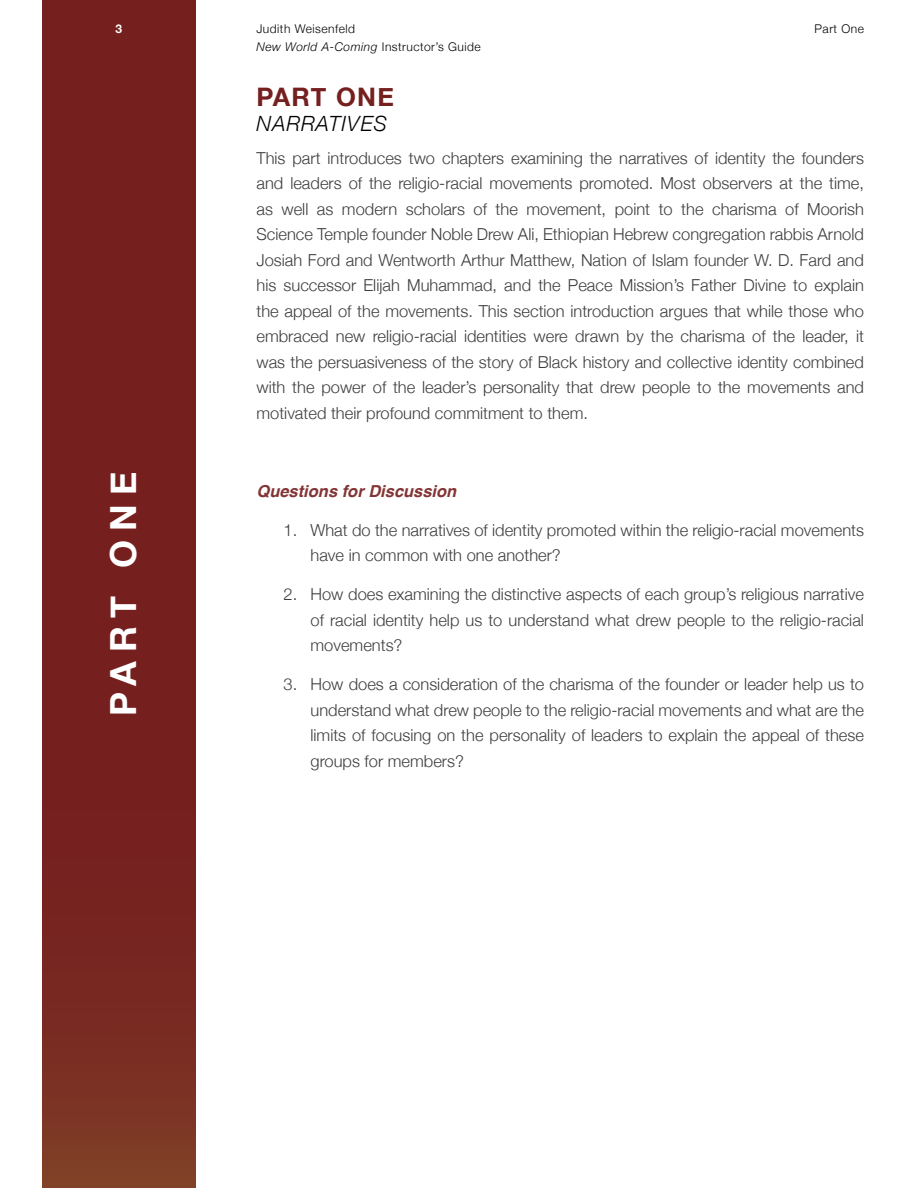
<style>
.page{position:relative;width:918px;height:1188px;background:#fff}
.page>*{position:absolute;margin:0;border:0;box-sizing:border-box;transform-origin:0 0}
.t1{font:700 36px "Helvetica Neue";letter-spacing:.24em;color:#fff}
.t2{font:700 25.5px "Helvetica Neue";letter-spacing:.05em;color:#751f1f}
.t3{font:italic 300 21px "Helvetica Neue";letter-spacing:.05em;color:#000}
.Text{font:300 16.5px/25.5px "Helvetica Neue";color:#3e3e3f;text-align:justify}
.Text-2{font:italic 700 16.5px "Helvetica";color:#833535}
.cover__biblio{font:300 12px/18px "Helvetica Neue";letter-spacing:.04em;color:#000}
.t4{font:700 12px "Helvetica Neue";color:#fff}
.s1{font-style:italic}
</style>
<div class="page">
<svg style="left:42px;top:0;width:153px;height:1188px;background:#76231f"></svg>
<p class="cover__biblio" style="left:815px;top:19px;width:51px">Part One</p>
<p class="t4" style="left:115px;top:20px;width:8px">3</p>
<p class="cover__biblio" style="left:256px;top:19px;width:226px">Judith Weisenfeld<br><span class="s1">New World A-Coming</span> Instructor’s Guide</p>
<p class="t2" style="left:256px;top:77px;width:139px">PART ONE</p>
<p class="t3" style="left:256px;top:107px;width:132px">NARRATIVES</p>
<p class="Text" style="left:256px;top:144px;width:609px">This part introduces two chapters examining the narratives of identity the founders and leaders of the religio-racial movements promoted. Most observers at the time, as well as modern scholars of the movement, point to the charisma of Moorish Science Temple founder Noble Drew Ali, Ethiopian Hebrew congregation rabbis Arnold Josiah Ford and Wentworth Arthur Matthew, Nation of Islam founder W. D. Fard and his successor Elijah Muhammad, and the Peace Mission’s Father Divine to explain the appeal of the movements. This section introduction argues that while those who embraced new religio-racial identities were drawn by the charisma of the leader, it was the persuasiveness of the story of Black history and collective identity combined with the power of the leader’s personality that drew people to the movements and motivated their profound commitment to them.</p>
<p class="t1" style="left:95px;top:716px;width:246px;rotate:-90deg">PART ONE</p>
<p class="Text-2" style="left:256px;top:477px;width:201px">Questions for Discussion</p>
<p class="Text" style="left:310px;top:516px;width:555px;text-indent:-27px">1. What do the narratives of identity promoted within the religio-racial movements have in common with one another?</p>
<p class="Text" style="left:310px;top:580px;width:555px;text-indent:-27px">2. How does examining the distinctive aspects of each group’s religious narrative of racial identity help us to understand what drew people to the religio-racial movements?</p>
<p class="Text" style="left:310px;top:670px;width:555px;text-indent:-27px">3. How does a consideration of the charisma of the founder or leader help us to understand what drew people to the religio-racial movements and what are the limits of focusing on the personality of leaders to explain the appeal of these groups for members?</p>
</div>
